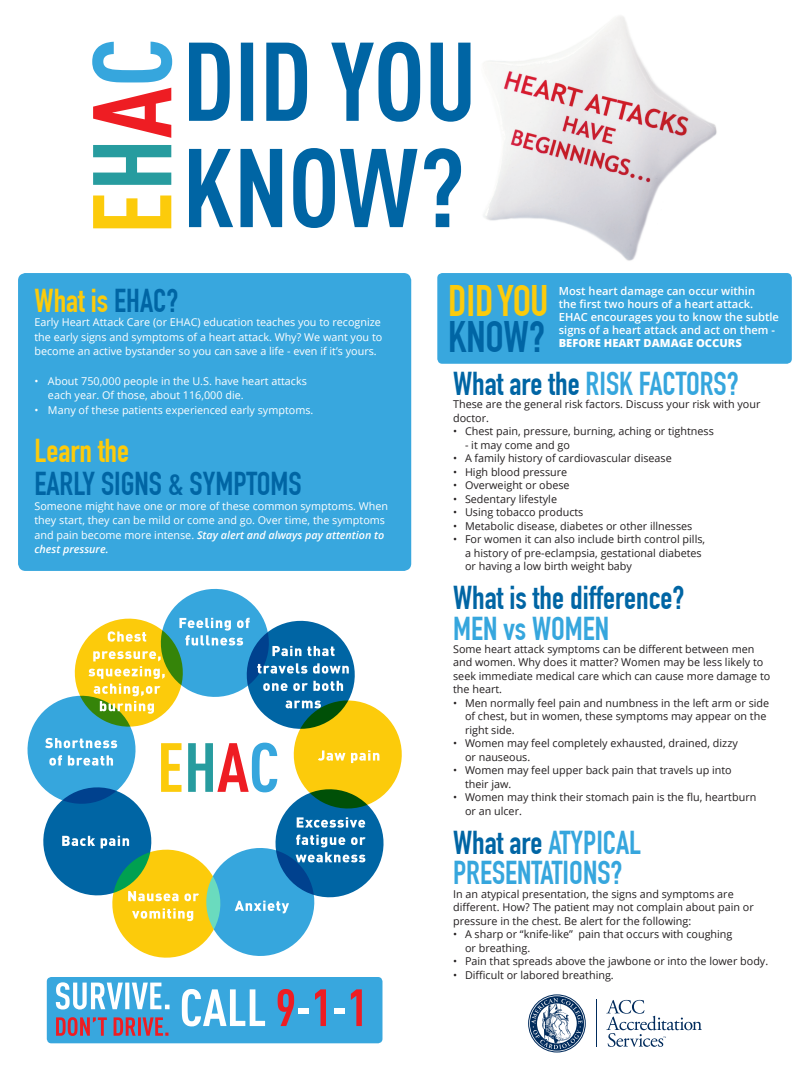
<style>
.page{position:relative;width:810px;height:1080px;background:#fff}
.page>*{position:absolute;margin:0;border:0;box-sizing:border-box;transform-origin:0 0}
.t1{font:700 43.19px "DIN Condensed";letter-spacing:-.01em;color:#fccb0b}
.t2{font:700 43.19px "DIN Condensed";color:#0065a4}
.t3{font:700 32.38px/30.2px "DIN Condensed";color:#36a6dd}
.t4{font:700 32.38px "DIN Condensed";color:#0065a4}
.t5{font:700 32.38px "DIN Condensed";color:#fccb0b}
.t6{font:600 11.12px/13.1px "Open Sans";color:#fff}
.t7{font:800 11.12px "Open Sans";color:#fff}
.t8{font:10.81px/13.5px "Open Sans";color:#231f20}
.t9{font:10.81px/14.6px "Open Sans";color:#fff}
.s1{color:#0065a4}
.s2{font-weight:600;font-style:italic}
</style>
<div class="page">
<div style="left:18px;top:273px;width:393px;height:298px;background:#38a7de;border-radius:8px"></div>
<svg style="left:27px;top:588px;width:375px;height:370px"></svg>
<div style="left:47px;top:977px;width:335px;height:66px;background:#38a7de;border-radius:5px"></div>
<svg style="left:56px;top:1017px;width:112px;height:19px"></svg>
<svg style="left:56px;top:982px;width:114px;height:28px"></svg>
<svg style="left:351px;top:989px;width:11px;height:37px"></svg>
<div style="left:334px;top:1009px;width:11px;height:5px;background:#fff"></div>
<svg style="left:315px;top:989px;width:11px;height:37px"></svg>
<div style="left:299px;top:1009px;width:10px;height:5px;background:#fff"></div>
<svg style="left:278px;top:989px;width:16px;height:37px"></svg>
<svg style="left:182px;top:989px;width:83px;height:37px"></svg>
<hr style="left:596px;top:1000px;width:1px;height:47px;background:#002b5c">
<svg style="left:528px;top:994px;width:58px;height:59px"></svg>
<svg style="left:606px;top:1000px;width:96px;height:47px"></svg>
<div style="left:437px;top:273px;width:355px;height:91px;background:#38a7de;border-radius:5px"></div>
<img style="left:483px;top:16px;width:234px;height:245px">
<svg style="left:189px;top:148px;width:272px;height:80px"></svg>
<svg style="left:189px;top:42px;width:282px;height:80px"></svg>
<svg style="left:92px;top:42px;width:80px;height:40px"></svg>
<svg style="left:93px;top:88px;width:78px;height:50px"></svg>
<svg style="left:93px;top:145px;width:78px;height:40px"></svg>
<svg style="left:93px;top:196px;width:78px;height:32px"></svg>
<h2 class="t5" style="left:35px;top:281px;width:145px">What is <span class="s1">EHAC?</span></h2>
<p class="t9" style="left:35px;top:315px;width:349px">Early Heart Attack Care (or EHAC) education teaches you to recognize the early signs and symptoms of a heart attack. Why? We want you to become an active bystander so you can save a life - even if it’s yours.</p>
<p class="t9" style="left:48px;top:373px;width:260px;text-indent:-13px">• About 750,000 people in the U.S. have heart attacks each year. Of those, about 116,000 die.</p>
<p class="t9" style="left:35px;top:402px;width:280px">• Many of these patients experienced early symptoms.</p>
<h2 class="t5" style="left:35px;top:432px;width:96px">Learn the</h2>
<h2 class="t4" style="left:35px;top:465px;width:269px">EARLY SIGNS &amp; SYMPTOMS</h2>
<p class="t9" style="left:35px;top:498px;width:355px">Someone might have one or more of these common symptoms. When they start, they can be mild or come and go. Over time, the symptoms and pain become more intense. <span class="s2">Stay alert and always pay attention to chest pressure.</span></p>
<h1 class="t1" style="left:448px;top:275px;width:102px">DID YOU</h1>
<h1 class="t2" style="left:448px;top:311px;width:98px">KNOW?</h1>
<p class="t6" style="left:559px;top:284px;width:222px">Most heart damage can occur within<br>the first two hours of a heart attack.<br>EHAC encourages you to know the subtle signs of a heart attack and act on them -</p>
<p class="t7" style="left:559px;top:335px;width:184px">BEFORE HEART DAMAGE OCCURS</p>
<h2 class="t3" style="left:453px;top:369px;width:287px"><span class="s1">What are the</span> RISK FACTORS?</h2>
<p class="t8" style="left:453px;top:397px;width:309px">These are the general risk factors. Discuss your risk with your doctor.</p>
<p class="t8" style="left:453px;top:424px;width:262px">• Chest pain, pressure, burning, aching or tightness</p>
<p class="t8" style="left:465px;top:438px;width:106px">- it may come and go</p>
<p class="t8" style="left:453px;top:451px;width:220px">• A family history of cardiovascular disease</p>
<p class="t8" style="left:453px;top:465px;width:116px">• High blood pressure</p>
<p class="t8" style="left:453px;top:478px;width:118px">• Overweight or obese</p>
<p class="t8" style="left:453px;top:492px;width:105px">• Sedentary lifestyle</p>
<p class="t8" style="left:453px;top:505px;width:132px">• Using tobacco products</p>
<p class="t8" style="left:453px;top:519px;width:241px">• Metabolic disease, diabetes or other illnesses</p>
<p class="t8" style="left:465px;top:532px;width:242px;text-indent:-12px">• For women it can also include birth control pills, a history of pre-eclampsia, gestational diabetes or having a low birth weight baby</p>
<h2 class="t4" style="left:453px;top:579px;width:233px">What is the difference?</h2>
<h2 class="t3" style="left:453px;top:613px;width:158px">MEN vs WOMEN</h2>
<p class="t8" style="left:453px;top:642px;width:319px">Some heart attack symptoms can be different between men and women. Why does it matter? Women may be less likely to seek immediate medical care which can cause more damage to the heart.</p>
<p class="t8" style="left:465px;top:696px;width:306px;text-indent:-12px">• Men normally feel pain and numbness in the left arm or side of chest, but in women, these symptoms may appear on the right side.</p>
<p class="t8" style="left:465px;top:736px;width:274px;text-indent:-12px">• Women may feel completely exhausted, drained, dizzy or nauseous.</p>
<p class="t8" style="left:465px;top:763px;width:268px;text-indent:-12px">• Women may feel upper back pain that travels up into their jaw.</p>
<p class="t8" style="left:465px;top:790px;width:293px;text-indent:-12px">• Women may think their stomach pain is the flu, heartburn or an ulcer.</p>
<h2 class="t3" style="left:453px;top:828px;width:190px"><span class="s1">What are</span> ATYPICAL<br>PRESENTATIONS?</h2>
<p class="t8" style="left:453px;top:887px;width:302px">In an atypical presentation, the signs and symptoms are different. How? The patient may not complain about pain or pressure in the chest. Be alert for the following:</p>
<p class="t8" style="left:465px;top:927px;width:269px;text-indent:-12px">• A sharp or “knife-like” pain that occurs with coughing or breathing.</p>
<p class="t8" style="left:453px;top:954px;width:317px">• Pain that spreads above the jawbone or into the lower body.</p>
<p class="t8" style="left:453px;top:968px;width:162px">• Difficult or labored breathing.</p>
</div>
